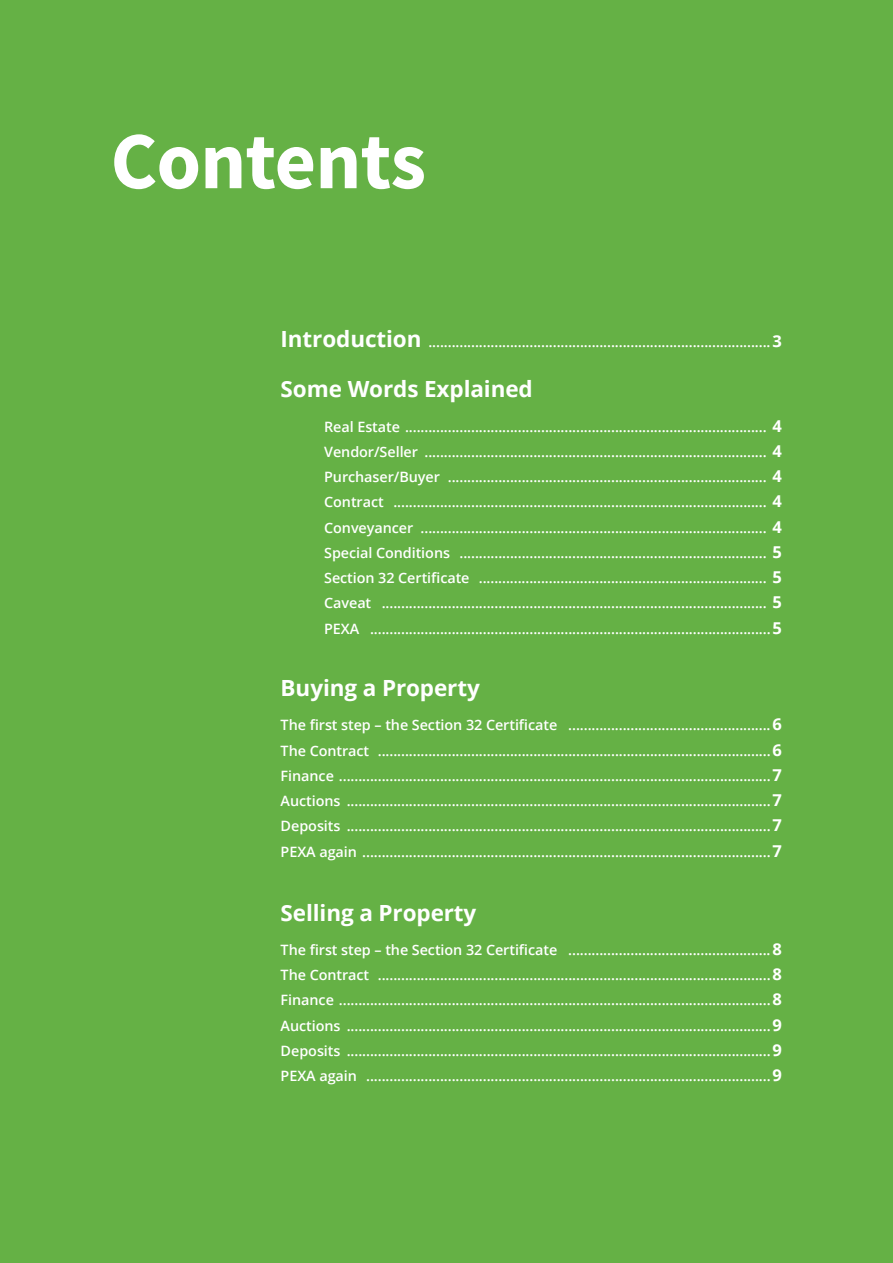
<style>
.page{position:relative;width:893px;height:1263px;background:#65b145}
.page>*{position:absolute;margin:0;border:0;box-sizing:border-box;transform-origin:0 0}
.t1{font:700 81.15px "Source Sans Pro";letter-spacing:-.01em;color:#fff}
.t2{font:700 22.35px "Open Sans";letter-spacing:-.005em;color:#fff}
.t3{font:600 14.25px "Open Sans";letter-spacing:-.005em;color:#fff}
.s1{font-weight:700;font-size:22.35px}
.s2{font-weight:700;font-size:16.35px}
</style>
<div class="page">
<p class="t1" style="left:111px;top:109px;width:317px">Contents</p>
<p class="t3" style="left:281px;top:332px;width:503px"><span class="s1">Introduction</span> ........................................................................................<span class="s2">3</span></p>
<p class="t2" style="left:281px;top:373px;width:254px">Some Words Explained</p>
<p class="t3" style="left:324px;top:417px;width:459px">Real Estate ............................................................................................. <span class="s2">4</span></p>
<p class="t3" style="left:324px;top:442px;width:459px">Vendor/Seller ........................................................................................ <span class="s2">4</span></p>
<p class="t3" style="left:324px;top:467px;width:459px">Purchaser/Buyer .................................................................................. <span class="s2">4</span></p>
<p class="t3" style="left:324px;top:492px;width:459px">Contract ................................................................................................ <span class="s2">4</span></p>
<p class="t3" style="left:324px;top:518px;width:459px">Conveyancer ......................................................................................... <span class="s2">4</span></p>
<p class="t3" style="left:324px;top:543px;width:459px">Special Conditions ............................................................................... <span class="s2">5</span></p>
<p class="t3" style="left:324px;top:568px;width:459px">Section 32 Certificate .......................................................................... <span class="s2">5</span></p>
<p class="t3" style="left:324px;top:593px;width:459px">Caveat ................................................................................................... <span class="s2">5</span></p>
<p class="t3" style="left:324px;top:619px;width:459px">PEXA .......................................................................................................<span class="s2">5</span></p>
<p class="t2" style="left:281px;top:672px;width:201px">Buying a Property</p>
<p class="t3" style="left:281px;top:715px;width:503px">The first step – the Section 32 Certificate ....................................................<span class="s2">6</span></p>
<p class="t3" style="left:281px;top:741px;width:503px">The Contract .....................................................................................................<span class="s2">6</span></p>
<p class="t3" style="left:281px;top:766px;width:503px">Finance ...............................................................................................................<span class="s2">7</span></p>
<p class="t3" style="left:281px;top:791px;width:503px">Auctions .............................................................................................................<span class="s2">7</span></p>
<p class="t3" style="left:281px;top:816px;width:503px">Deposits .............................................................................................................<span class="s2">7</span></p>
<p class="t3" style="left:281px;top:842px;width:503px">PEXA again .........................................................................................................<span class="s2">7</span></p>
<p class="t2" style="left:281px;top:897px;width:197px">Selling a Property</p>
<p class="t3" style="left:281px;top:940px;width:503px">The first step – the Section 32 Certificate ....................................................<span class="s2">8</span></p>
<p class="t3" style="left:281px;top:965px;width:503px">The Contract .....................................................................................................<span class="s2">8</span></p>
<p class="t3" style="left:281px;top:990px;width:503px">Finance ...............................................................................................................<span class="s2">8</span></p>
<p class="t3" style="left:281px;top:1016px;width:503px">Auctions .............................................................................................................<span class="s2">9</span></p>
<p class="t3" style="left:281px;top:1041px;width:503px">Deposits .............................................................................................................<span class="s2">9</span></p>
<p class="t3" style="left:281px;top:1066px;width:503px">PEXA again ........................................................................................................<span class="s2">9</span></p>
</div>
